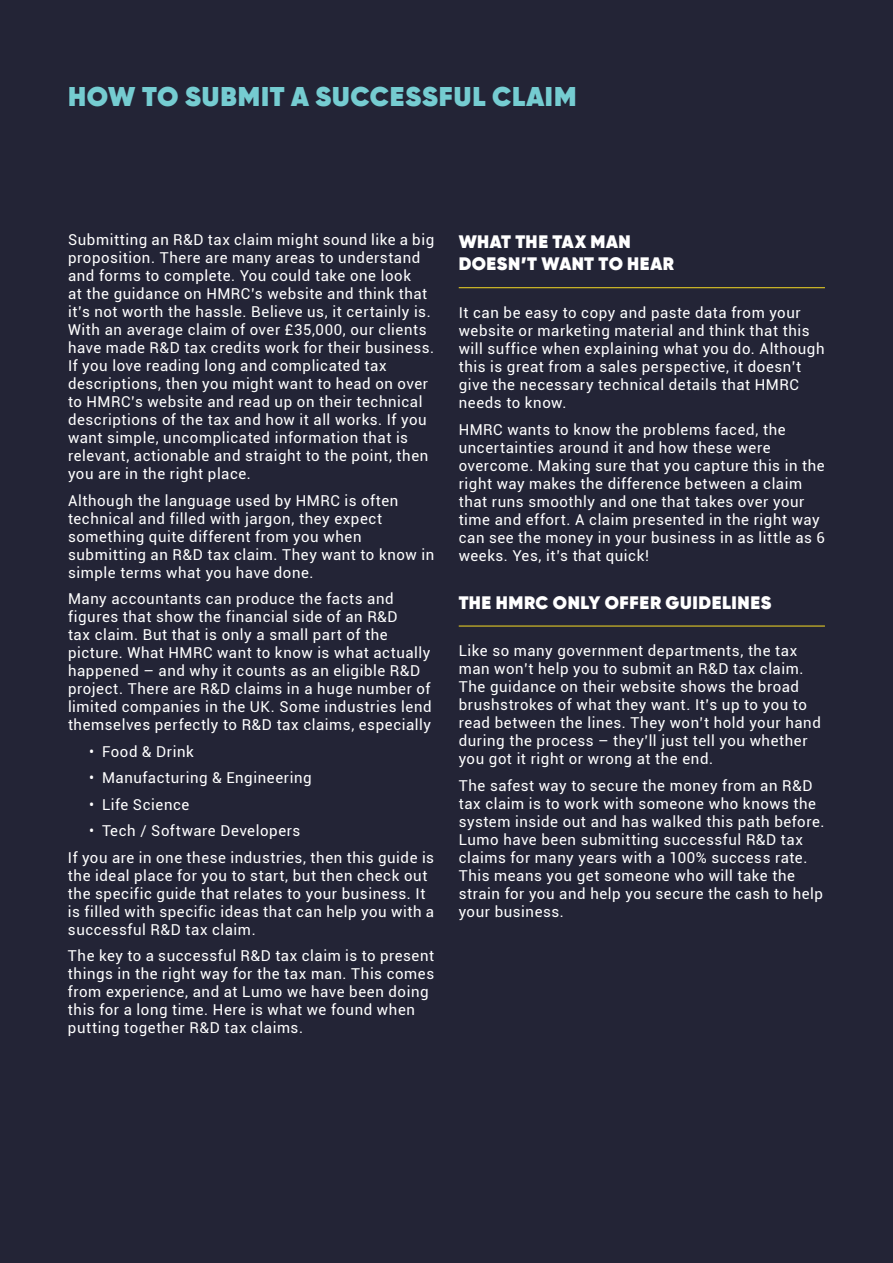
<style>
.page{position:relative;width:893px;height:1263px;background:#232436}
.page>*{position:absolute;margin:0;border:0;box-sizing:border-box;transform-origin:0 0}
.t1{font:800 27px "Gilroy";letter-spacing:.035em;color:#75ccd1}
.t2{font:800 18px/22.5px "Gilroy";letter-spacing:.03em;color:#fff}
.t3{font:15px/18px "Roboto";letter-spacing:.04em;color:#fff}
</style>
<div class="page">
<hr style="left:459px;top:287px;width:366px;height:1px;background:#f6da23">
<hr style="left:459px;top:626px;width:366px;height:1px;background:#f6da23">
<h1 class="t1" style="left:68px;top:80px;width:510px">HOW TO SUBMIT A SUCCESSFUL CLAIM</h1>
<p class="t3" style="left:68px;top:230px;width:368px">Submitting an R&amp;D tax claim might sound like a big proposition. There are many areas to understand and forms to complete. You could take one look<br>at the guidance on HMRC’s website and think that it’s not worth the hassle. Believe us, it certainly is.<br>With an average claim of over £35,000, our clients have made R&amp;D tax credits work for their business.<br>If you love reading long and complicated tax descriptions, then you might want to head on over to HMRC’s website and read up on their technical descriptions of the tax and how it all works. If you want simple, uncomplicated information that is relevant, actionable and straight to the point, then you are in the right place.</p>
<p class="t3" style="left:68px;top:491px;width:368px">Although the language used by HMRC is often technical and filled with jargon, they expect something quite different from you when submitting an R&amp;D tax claim. They want to know in simple terms what you have done.</p>
<p class="t3" style="left:68px;top:589px;width:365px">Many accountants can produce the facts and figures that show the financial side of an R&amp;D<br>tax claim. But that is only a small part of the picture. What HMRC want to know is what actually happened – and why it counts as an eligible R&amp;D project. There are R&amp;D claims in a huge number of limited companies in the UK. Some industries lend themselves perfectly to R&amp;D tax claims, especially</p>
<p class="t3" style="left:89px;top:742px;width:106px">• Food &amp; Drink</p>
<p class="t3" style="left:89px;top:768px;width:224px">• Manufacturing &amp; Engineering</p>
<p class="t3" style="left:89px;top:795px;width:102px">• Life Science</p>
<p class="t3" style="left:68px;top:817px;width:368px;line-height:26.5px;text-indent:21px">• Tech / Software Developers<br>If you are in one these industries, then this guide is</p>
<p class="t3" style="left:68px;top:866px;width:368px">the ideal place for you to start, but then check out the specific guide that relates to your business. It is filled with specific ideas that can help you with a successful R&amp;D tax claim.</p>
<p class="t3" style="left:68px;top:946px;width:368px">The key to a successful R&amp;D tax claim is to present things in the right way for the tax man. This comes from experience, and at Lumo we have been doing this for a long time. Here is what we found when putting together R&amp;D tax claims.</p>
<p class="t2" style="left:459px;top:230px;width:217px">WHAT THE TAX MAN<br>DOESN’T WANT TO HEAR</p>
<p class="t3" style="left:459px;top:303px;width:367px">It can be easy to copy and paste data from your website or marketing material and think that this will suffice when explaining what you do. Although this is great from a sales perspective, it doesn’t give the necessary technical details that HMRC needs to know.</p>
<p class="t3" style="left:459px;top:420px;width:368px">HMRC wants to know the problems faced, the uncertainties around it and how these were overcome. Making sure that you capture this in the right way makes the difference between a claim that runs smoothly and one that takes over your time and effort. A claim presented in the right way can see the money in your business in as little as 6 weeks. Yes, it’s that quick!</p>
<p class="t2" style="left:459px;top:591px;width:314px">THE HMRC ONLY OFFER GUIDELINES</p>
<p class="t3" style="left:459px;top:641px;width:364px">Like so many government departments, the tax man won’t help you to submit an R&amp;D tax claim.<br>The guidance on their website shows the broad brushstrokes of what they want. It’s up to you to read between the lines. They won’t hold your hand during the process – they’ll just tell you whether you got it right or wrong at the end.</p>
<p class="t3" style="left:459px;top:776px;width:367px">The safest way to secure the money from an R&amp;D tax claim is to work with someone who knows the system inside out and has walked this path before.<br>Lumo have been submitting successful R&amp;D tax claims for many years with a 100% success rate.<br>This means you get someone who will take the strain for you and help you secure the cash to help your business.</p>
</div>
